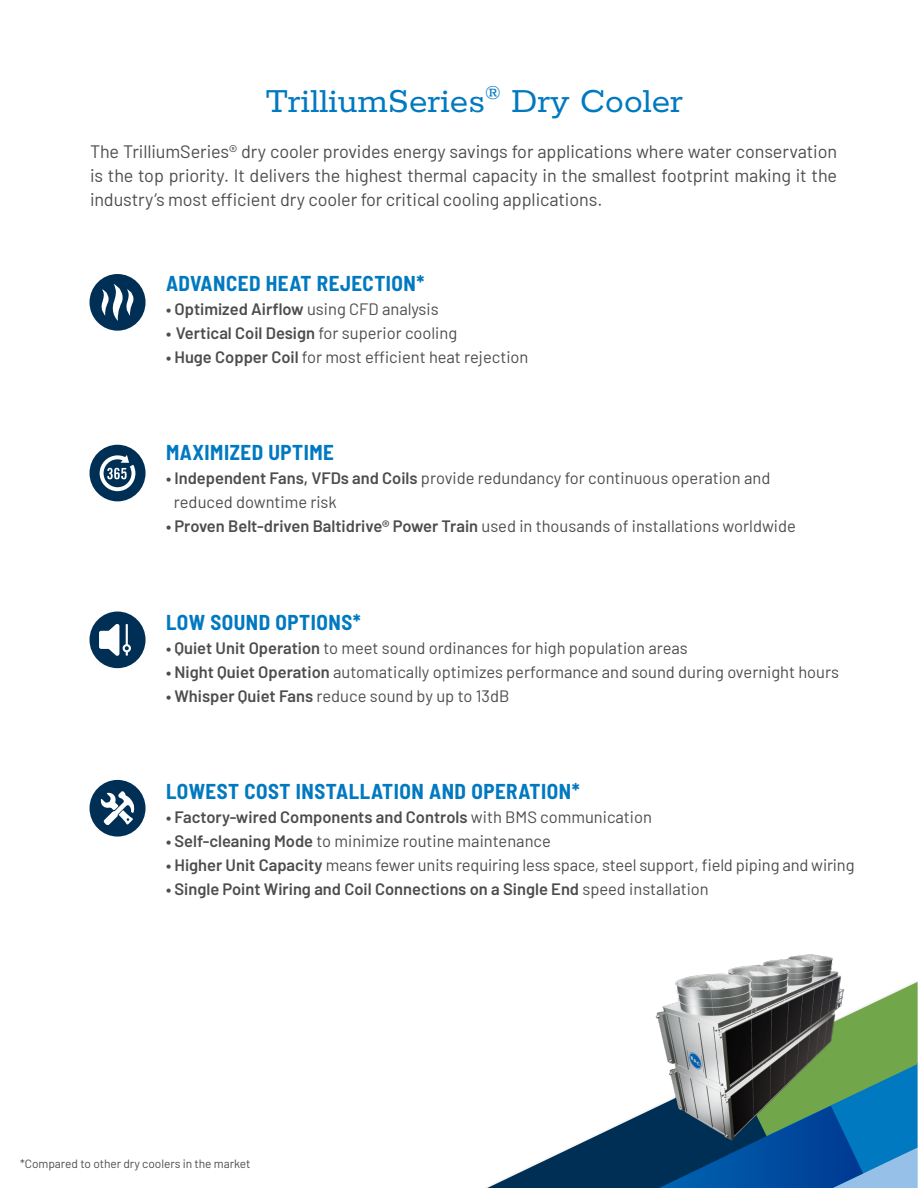
<style>
.page{position:relative;width:918px;height:1188px;background:#fff}
.page>*{position:absolute;margin:0;border:0;box-sizing:border-box;transform-origin:0 0}
.t1{font:600 37.5px "Rokkitt";color:#0079c1}
.t2{font:700 semi-condensed 21px "Barlow";letter-spacing:.025em;color:#0079c1}
.t3{font:18px/24px "Barlow";letter-spacing:-.005em;color:#4d4d4f;text-align:justify}
.t4{font:16.5px/24px "Barlow";color:#4d4d4f}
.t5{font:600 16.5px "Barlow";color:#4d4d4f}
.t6{font:12px "Barlow";letter-spacing:-.005em;color:#4d4d4f}
.s1{font-weight:400}
.s2{font-weight:600}
</style>
<div class="page">
<svg style="left:878px;top:982px;width:40px;height:81px;background:#82b061"></svg>
<svg style="left:486px;top:1063px;width:432px;height:125px"></svg>
<img style="left:601px;top:954px;width:277px;height:230px">
<div style="left:90px;top:445px;width:56px;height:56px;background:#002f56;border-radius:50%"></div>
<div style="left:90px;top:274px;width:56px;height:57px;background:#002f56;border-radius:50%"></div>
<svg style="left:101px;top:284px;width:33px;height:37px"></svg>
<div style="left:90px;top:780px;width:56px;height:57px;background:#002f56;border-radius:50%"></div>
<div style="left:90px;top:612px;width:56px;height:56px;background:#002f56;border-radius:50%"></div>
<svg style="left:99px;top:623px;width:32px;height:33px"></svg>
<svg style="left:100px;top:455px;width:35px;height:36px"></svg>
<svg style="left:101px;top:791px;width:33px;height:34px"></svg>
<h1 class="t1" style="left:266px;top:76px;width:419px">TrilliumSeries<sup>®</sup> Dry Cooler</h1>
<p class="t3" style="left:90px;top:138px;width:749px">The TrilliumSeries® dry cooler provides energy savings for applications where water conservation is the top priority. It delivers the highest thermal capacity in the smallest footprint making it the industry’s most efficient dry cooler for critical cooling applications.</p>
<p class="t2" style="left:166px;top:268px;width:260px">ADVANCED HEAT REJECTION*</p>
<p class="t5" style="left:166px;top:297px;width:274px">• Optimized Airflow <span class="s1">using CFD analysis</span></p>
<p class="t5" style="left:166px;top:321px;width:293px">• Vertical Coil Design <span class="s1">for superior cooling</span></p>
<p class="t4" style="left:166px;top:344px;width:364px"><span class="s2">• Huge Copper Coil</span> for most efficient heat rejection</p>
<p class="t2" style="left:166px;top:437px;width:169px">MAXIMIZED UPTIME</p>
<p class="t4" style="left:174px;top:465px;width:598px;text-indent:-8px"><span class="s2">• Independent Fans, VFDs and Coils</span> provide redundancy for continuous operation and reduced downtime risk</p>
<p class="t5" style="left:166px;top:514px;width:631px">• Proven Belt-driven Baltidrive® Power Train <span class="s1">used in thousands of installations worldwide</span></p>
<p class="t2" style="left:166px;top:607px;width:196px">LOW SOUND OPTIONS*</p>
<p class="t4" style="left:166px;top:634px;width:523px"><span class="s2">• Quiet Unit Operation</span> to meet sound ordinances for high population areas</p>
<p class="t4" style="left:166px;top:658px;width:674px"><span class="s2">• Night Quiet Operation</span> automatically optimizes performance and sound during overnight hours</p>
<p class="t4" style="left:166px;top:682px;width:345px"><span class="s2">• Whisper Quiet Fans</span> reduce sound by up to 13dB</p>
<p class="t2" style="left:166px;top:776px;width:415px">LOWEST COST INSTALLATION AND OPERATION*</p>
<p class="t5" style="left:166px;top:805px;width:488px">• Factory-wired Components and Controls <span class="s1">with BMS communication</span></p>
<p class="t4" style="left:166px;top:828px;width:386px"><span class="s2">• Self-cleaning Mode</span> to minimize routine maintenance</p>
<p class="t4" style="left:166px;top:852px;width:690px"><span class="s2">• Higher Unit Capacity</span> means fewer units requiring less space, steel support, field piping and wiring</p>
<p class="t5" style="left:166px;top:877px;width:544px">• Single Point Wiring and Coil Connections on a Single End <span class="s1">speed installation</span></p>
<p class="t6" style="left:20px;top:1155px;width:232px">*Compared to other dry coolers in the market</p>
</div>
